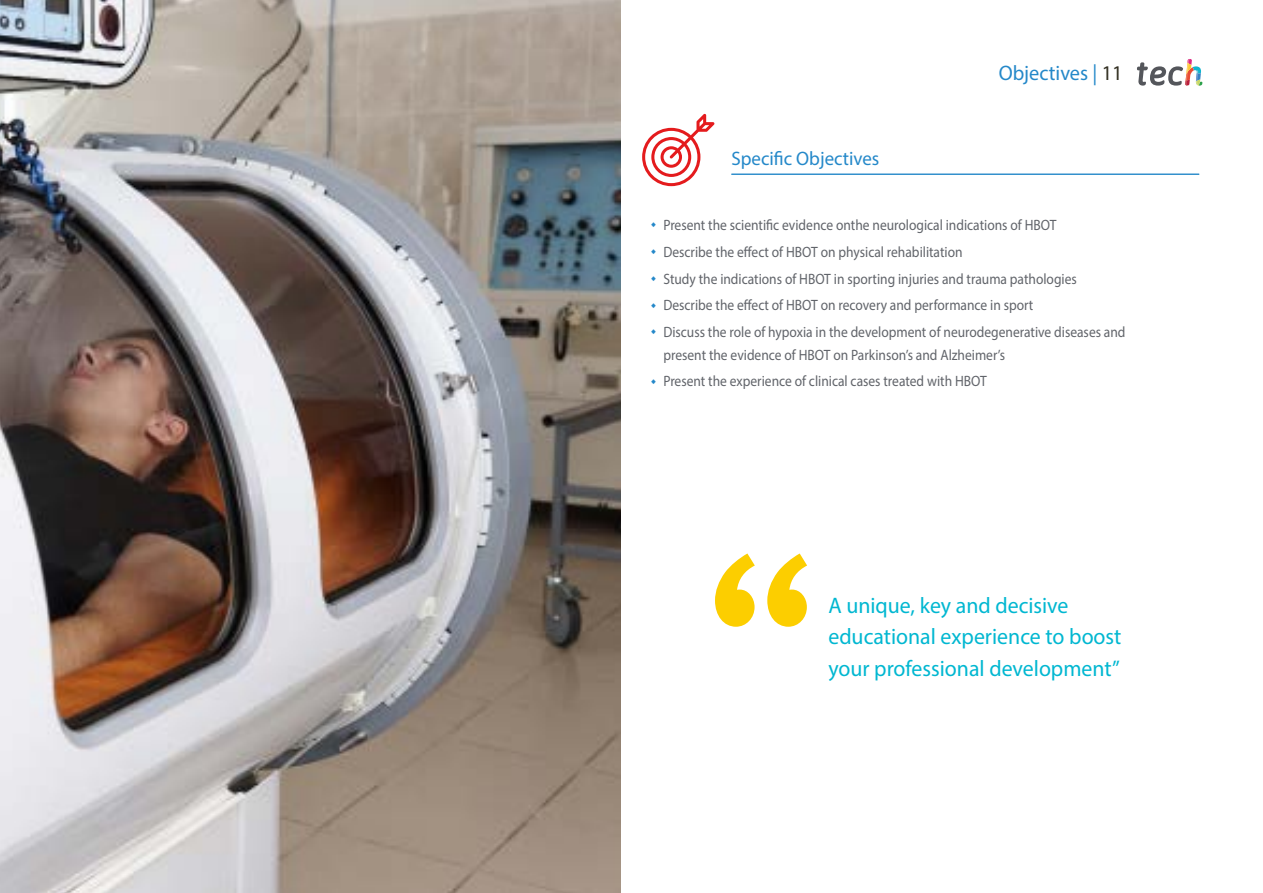
<style>
.page{position:relative;width:1263px;height:893px;background:#fff}
.page>*{position:absolute;margin:0;border:0;box-sizing:border-box;transform-origin:0 0}
.t1{font:22.5px/31.5px "Myriad Pro";color:#00b7d1}
.t2{font:21px "Myriad Pro";color:#2488c9}
.t3{font:19.5px "Myriad Pro";color:#2488c9}
.t4{font:15px/26.7px "Myriad Pro";color:#61646a;scale:.9 1}
.s1{color:#312e20}
</style>
<div class="page">
<svg style="left:642px;top:114px;width:72px;height:72px"></svg>
<img style="left:0;top:0;width:621px;height:893px">
<svg style="left:1137px;top:59px;width:65px;height:27px"></svg>
<svg style="left:715px;top:553px;width:92px;height:74px"></svg>
<hr style="left:731px;top:174px;width:468px;height:1px;background:#2488c9">
<h3 class="t3" style="left:731px;top:146px;width:149px">Specific Objectives</h3>
<h2 class="t2" style="left:999px;top:60px;width:125px">Objectives | <span class="s1">11</span></h2>
<p class="t4" style="left:663px;top:211px;width:515px">Present the scientific evidence onthe neurological indications of HBOT<br>Describe the effect of HBOT on physical rehabilitation<br>Study the indications of HBOT in sporting injuries and trauma pathologies Describe the effect of HBOT on recovery and performance in sport<br>Discuss the role of hypoxia in the development of neurodegenerative diseases and</p>
<p class="t4" style="left:663px;top:341px;width:381px">present the evidence of HBOT on Parkinson’s and Alzheimer’s<br>Present the experience of clinical cases treated with HBOT</p>
<h1 class="t1" style="left:828px;top:589px;width:295px">A unique, key and decisive educational experience to boost your professional development”</h1>
</div>
